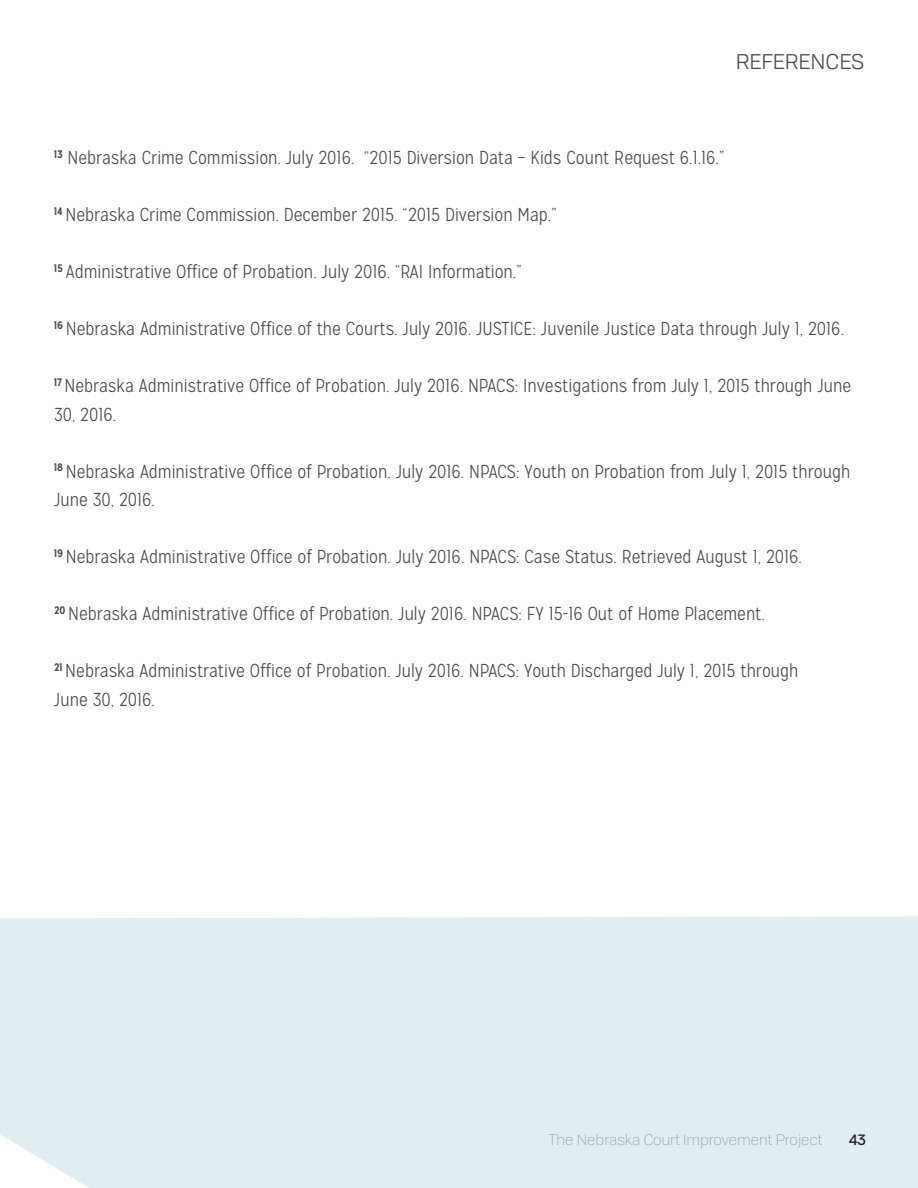
<style>
.page{position:relative;width:918px;height:1188px;background:#fff}
.page>*{position:absolute;margin:0;border:0;box-sizing:border-box;transform-origin:0 0}
.t1{font:21px "Tofino";color:#4b4b49}
.t2{font:300 18.75px/28.5px "Mission Gothic";color:#4b4b49}
.t3{font:300 15px "Tofino";color:#938f8e}
.t4{font:15px "Tofino";color:#231f20}
</style>
<div class="page">
<div style="left:0;top:916px;width:918px;height:272px;background:#e0eef1"></div>
<p class="t1" style="left:736px;top:47px;width:130px">REFERENCES</p>
<p class="t2" style="left:54px;top:144px;width:672px"><sup>13</sup> Nebraska Crime Commission. July 2016. “2015 Diversion Data – Kids Count Request 6.1.16.”</p>
<p class="t2" style="left:54px;top:201px;width:504px"><sup>14</sup> Nebraska Crime Commission. December 2015. “2015 Diversion Map.”</p>
<p class="t2" style="left:54px;top:258px;width:469px"><sup>15</sup> Administrative Office of Probation. July 2016. “RAI Information.”</p>
<p class="t2" style="left:54px;top:315px;width:792px"><sup>16</sup> Nebraska Administrative Office of the Courts. July 2016. JUSTICE: Juvenile Justice Data through July 1, 2016.</p>
<p class="t2" style="left:54px;top:372px;width:799px"><sup>17</sup> Nebraska Administrative Office of Probation. July 2016. NPACS: Investigations from July 1, 2015 through June<br>30, 2016.</p>
<p class="t2" style="left:54px;top:457px;width:798px"><sup>18</sup> Nebraska Administrative Office of Probation. July 2016. NPACS: Youth on Probation from July 1, 2015 through<br>June 30, 2016.</p>
<p class="t2" style="left:54px;top:543px;width:750px"><sup>19</sup> Nebraska Administrative Office of Probation. July 2016. NPACS: Case Status. Retrieved August 1, 2016.</p>
<p class="t2" style="left:54px;top:600px;width:712px"><sup>20</sup> Nebraska Administrative Office of Probation. July 2016. NPACS: FY 15-16 Out of Home Placement.</p>
<p class="t2" style="left:54px;top:657px;width:746px"><sup>21</sup> Nebraska Administrative Office of Probation. July 2016. NPACS: Youth Discharged July 1, 2015 through<br>June 30, 2016.</p>
<p class="t3" style="left:548px;top:1129px;width:275px">The Nebraska Court Improvement Project</p>
<p class="t4" style="left:849px;top:1128px;width:19px">43</p>
</div>
